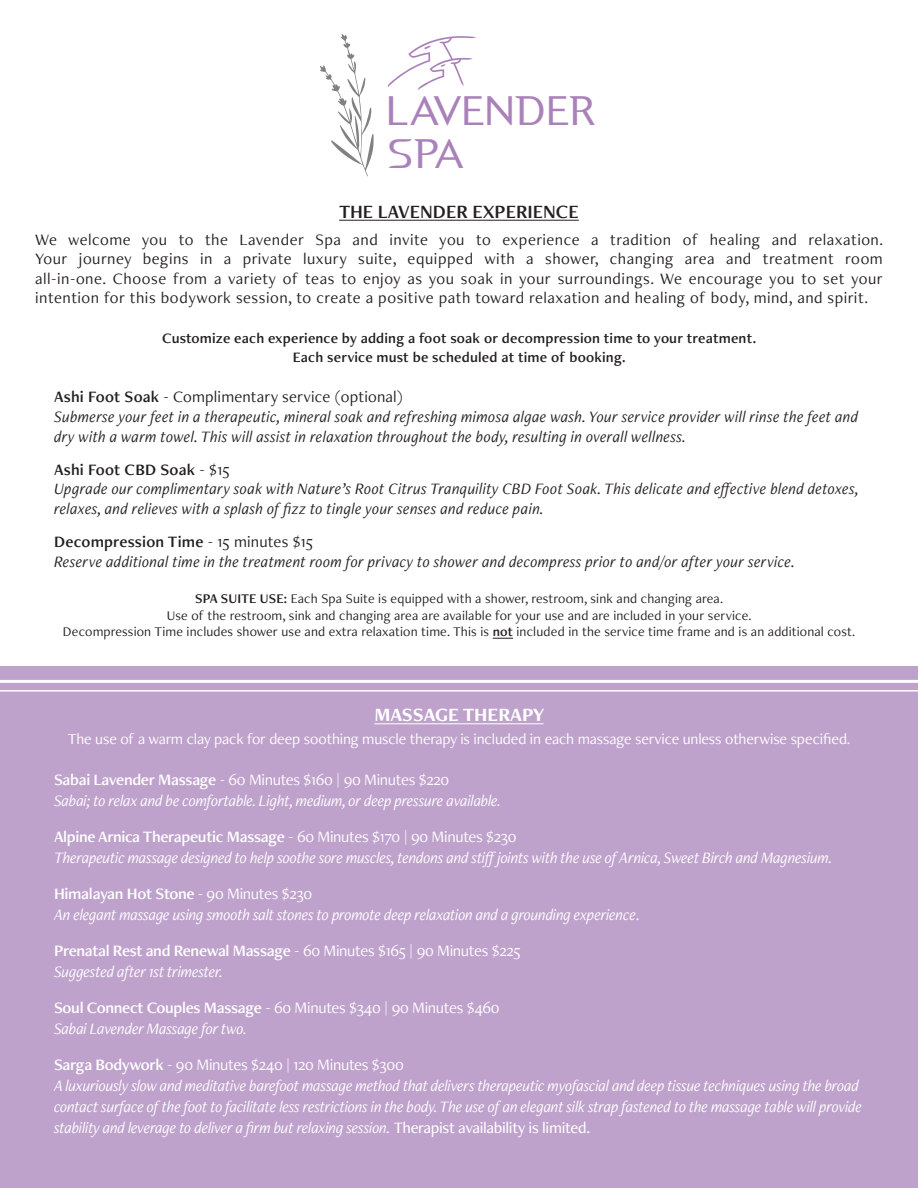
<style>
.page{position:relative;width:918px;height:1188px;background:#fff}
.page>*{position:absolute;margin:0;border:0;box-sizing:border-box;transform-origin:0 0}
.t1{font:38.7px/42.6px "Promontory";letter-spacing:-.035em;color:#aa82ba}
.t2{font:19.5px "Freight Neo Pro Semi";color:#231f20}
.t3{font:700 19.5px "Freight Neo Pro";color:#fff}
.t4{font:italic 16.5px/21px "Freight Neo Pro";letter-spacing:-.02em;color:#fff}
.t5{font:italic 16.5px/19.8px "Freight Neo Pro";letter-spacing:.01em;color:#231f20}
.t6{font:16.5px/19.5px "Freight Neo Pro";letter-spacing:.03em;color:#231f20;text-align:justify}
.t7{font:16.5px "Freight Neo Pro Semi";letter-spacing:-.02em;color:#fff}
.t8{font:16.5px "Freight Neo Pro";letter-spacing:-.02em;color:#fff}
.t9{font:16.5px "Freight Neo Pro Semi";letter-spacing:.01em;color:#231f20}
.t10{font:16.5px "Freight Neo Pro";letter-spacing:.01em;color:#231f20}
.t11{font:15.75px "Freight Neo Pro";letter-spacing:-.01em;color:#fff}
.t12{font:15px "Freight Neo Pro Semi";letter-spacing:.01em;color:#231f20}
.t13{font:13.8px/16.5px "Freight Neo Pro";letter-spacing:.01em;color:#231f20;text-align:center}
.s1{font-family:"Freight Neo Pro Semi"}
.s2{font-family:"Freight Neo Pro"}
.s3{font-style:normal}
.s4{font-weight:500;font-style:normal}
</style>
<div class="page">
<div style="left:0;top:666px;width:918px;height:522px;background:#bfa2cc"></div>
<hr style="left:374px;top:724px;width:170px;height:1px;background:#fff">
<svg style="left:493px;top:638px;width:20px;height:1px"></svg>
<hr style="left:339px;top:220px;width:240px;height:1px;background:#231f20">
<hr style="left:0;top:690px;width:918px;height:2px;background:#fff">
<hr style="left:0;top:680px;width:918px;height:3px;background:#fff">
<svg style="left:387px;top:36px;width:89px;height:54px"></svg>
<svg style="left:320px;top:34px;width:54px;height:142px"></svg>
<p class="t1" style="left:387px;top:91px;width:212px">LAVENDER<br>SPA</p>
<p class="t2" style="left:339px;top:198px;width:241px">THE LAVENDER EXPERIENCE</p>
<p class="t6" style="left:35px;top:229px;width:850px">We welcome you to the Lavender Spa and invite you to experience a tradition of healing and relaxation.<br>Your journey begins in a private luxury suite, equipped with a shower, changing area and treatment room all-in-one. Choose from a variety of teas to enjoy as you soak in your surroundings. We encourage you to set your intention for this bodywork session, to create a positive path toward relaxation and healing of body, mind, and spirit.</p>
<p class="t12" style="left:162px;top:327px;width:596px">Customize each experience by adding a foot soak or decompression time to your treatment.</p>
<p class="t12" style="left:293px;top:347px;width:334px">Each service must be scheduled at time of booking.</p>
<p class="t10" style="left:54px;top:385px;width:350px"><span class="s1">Ashi Foot Soak</span> - Complimentary service (optional)</p>
<p class="t5" style="left:54px;top:406px;width:806px">Submerse your feet in a therapeutic, mineral soak and refreshing mimosa algae wash. Your service provider will rinse the feet and dry with a warm towel. This will assist in relaxation throughout the body, resulting in overall wellness.</p>
<p class="t9" style="left:54px;top:458px;width:177px">Ashi Foot CBD Soak <span class="s2">- $15</span></p>
<p class="t5" style="left:54px;top:479px;width:806px">Upgrade our complimentary soak with Nature’s Root Citrus Tranquility CBD Foot Soak. This delicate and effective blend detoxes, relaxes, and relieves with a splash of fizz to tingle your senses and reduce pain.</p>
<p class="t9" style="left:54px;top:531px;width:261px">Decompression Time <span class="s2">- 15 minutes $15</span></p>
<p class="t5" style="left:54px;top:551px;width:743px">Reserve additional time in the treatment room for privacy to shower and decompress prior to and/or after your service.</p>
<p class="t13" style="left:195px;top:590px;width:530px"><span class="s1">SPA SUITE USE:</span> Each Spa Suite is equipped with a shower, restroom, sink and changing area.</p>
<p class="t13" style="left:63px;top:607px;width:794px">Use of the restroom, sink and changing area are available for your use and are included in your service.<br>Decompression Time includes shower use and extra relaxation time. This is <span class="s1">not</span> included in the service time frame and is an additional cost.</p>
<p class="t3" style="left:374px;top:702px;width:171px">MASSAGE THERAPY</p>
<p class="t11" style="left:68px;top:728px;width:784px">The use of a warm clay pack for deep soothing muscle therapy is included in each massage service unless otherwise specified.</p>
<p class="t8" style="left:54px;top:768px;width:397px"><span class="s1">Sabai Lavender Massage</span> - 60 Minutes $160 | 90 Minutes $220</p>
<p class="t4" style="left:54px;top:789px;width:449px">Sabai; to relax and be comfortable. Light, medium, or deep pressure available.</p>
<p class="t7" style="left:54px;top:825px;width:464px">Alpine Arnica Therapeutic Massage <span class="s2">- 60 Minutes $170 | 90 Minutes $230</span></p>
<p class="t4" style="left:54px;top:846px;width:780px">Therapeutic massage designed to help soothe sore muscles, tendons and stiff joints with the use of Arnica, Sweet Birch and Magnesium.</p>
<p class="t7" style="left:54px;top:882px;width:260px">Himalayan Hot Stone <span class="s2">- 90 Minutes $230</span></p>
<p class="t4" style="left:54px;top:903px;width:587px">An elegant massage using smooth salt stones to promote deep relaxation and a grounding experience<span class="s3">.</span></p>
<p class="t7" style="left:54px;top:939px;width:468px">Prenatal Rest and Renewal Massage <span class="s2">- 60 Minutes $165 | 90 Minutes $225</span></p>
<p class="t4" style="left:54px;top:960px;width:171px">Suggested after 1st trimester.</p>
<p class="t8" style="left:54px;top:996px;width:447px"><span class="s1">Soul Connect Couples Massage</span> - 60 Minutes $340 | 90 Minutes $460</p>
<p class="t4" style="left:54px;top:1017px;width:195px">Sabai Lavender Massage for two.</p>
<p class="t8" style="left:54px;top:1053px;width:351px"><span class="s1">Sarga Bodywork</span> - 90 Minutes $240 | 120 Minutes $300</p>
<p class="t4" style="left:54px;top:1074px;width:810px">A luxuriously slow and meditative barefoot massage method that delivers therapeutic myofascial and deep tissue techniques using the broad contact surface of the foot to facilitate less restrictions in the body. The use of an elegant silk strap fastened to the massage table will provide stability and leverage to deliver a firm but relaxing session. <span class="s4">Therapist availability is limited.</span></p>
</div>
